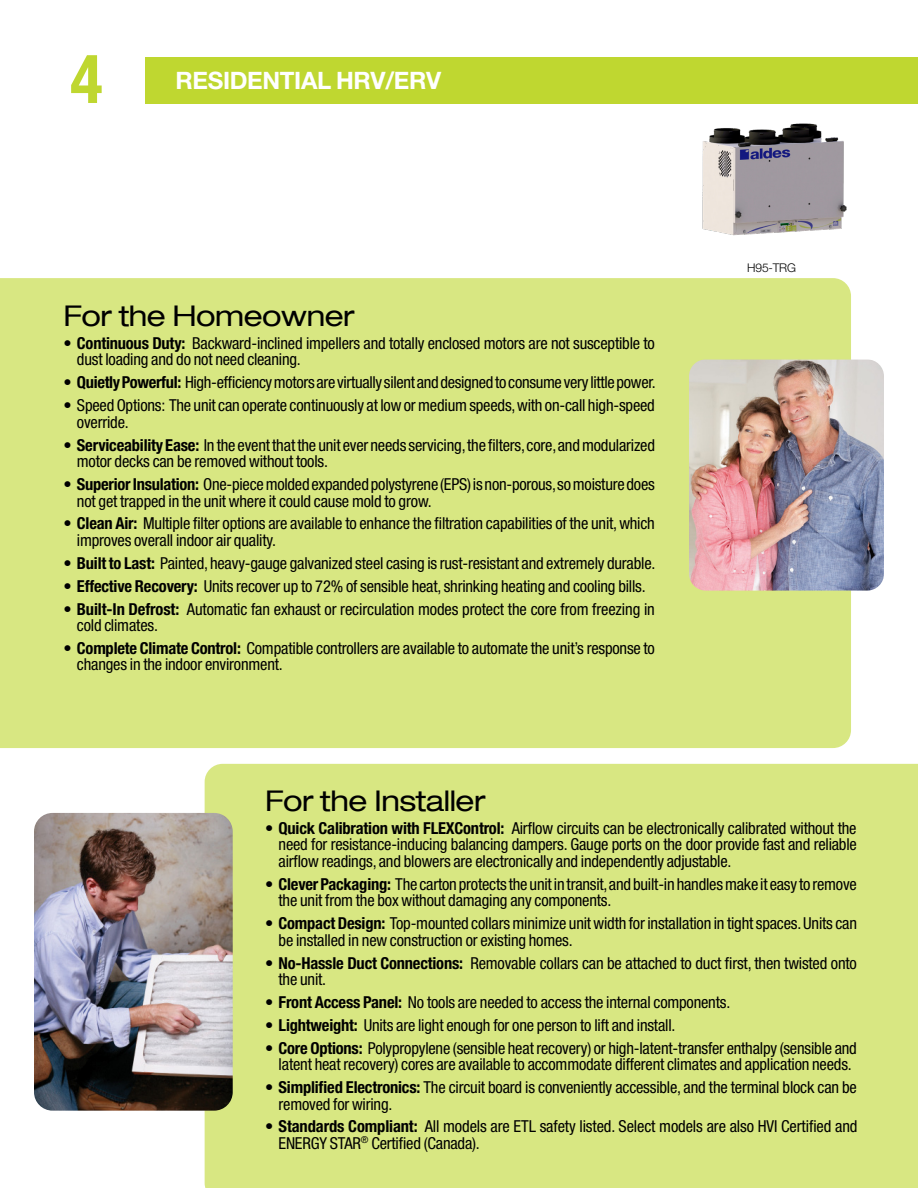
<style>
.page{position:relative;width:918px;height:1188px;background:#fff}
.page>*{position:absolute;margin:0;border:0;box-sizing:border-box;transform-origin:0 0}
.t1{font:700 condensed 67.5px "Helvetica Neue LT Std";color:#bfd730}
.t2{font:expanded 28.5px "Helvetica Neue LT Com";letter-spacing:-.015em;color:#000}
.t3{font:700 24px "Helvetica Neue LT Std";letter-spacing:-.015em;color:#fff}
.t4{font:condensed 16.5px/16.5px "Helvetica Neue LT Std";letter-spacing:-.01em;color:#000}
.t5{font:300 12px "Helvetica Neue LT Std";letter-spacing:-.015em;color:#000}
.s1{font-weight:700}
</style>
<div class="page">
<div style="left:145px;top:57px;width:773px;height:47px;background:#bfd730"></div>
<div style="left:205px;top:764px;width:713px;height:424px;background:#d8e782"></div>
<div style="left:0;top:278px;width:851px;height:470px;background:#d8e782"></div>
<img style="left:702px;top:123px;width:145px;height:113px">
<img style="left:689px;top:359px;width:195px;height:232px">
<img style="left:34px;top:813px;width:199px;height:298px">
<h1 class="t1" style="left:70px;top:38px;width:34px">4</h1>
<h3 class="t3" style="left:176px;top:66px;width:267px">RESIDENTIAL HRV/ERV</h3>
<h2 class="t2" style="left:63px;top:298px;width:293px">For the Homeowner</h2>
<p class="t4" style="left:77px;top:335px;width:579px;text-indent:-13px"><span class="s1">• Continuous Duty:</span> Backward-inclined impellers and totally enclosed motors are not susceptible to dust loading and do not need cleaning.</p>
<p class="t4" style="left:63px;top:374px;width:594px"><span class="s1">• Quietly Powerful:</span> High-efficiency motors are virtually silent and designed to consume very little power.</p>
<p class="t4" style="left:77px;top:397px;width:579px;text-indent:-13px">• Speed Options: The unit can operate continuously at low or medium speeds, with on-call high-speed override.</p>
<p class="t4" style="left:77px;top:436px;width:580px;text-indent:-13px"><span class="s1">• Serviceability Ease:</span> In the event that the unit ever needs servicing, the filters, core, and modularized motor decks can be removed without tools.</p>
<p class="t4" style="left:77px;top:476px;width:579px;text-indent:-13px"><span class="s1">• Superior Insulation:</span> One-piece molded expanded polystyrene (EPS) is non-porous, so moisture does not get trapped in the unit where it could cause mold to grow.</p>
<p class="t4" style="left:77px;top:515px;width:580px;text-indent:-13px"><span class="s1">• Clean Air:</span> Multiple filter options are available to enhance the filtration capabilities of the unit, which improves overall indoor air quality.</p>
<p class="t4" style="left:63px;top:555px;width:594px"><span class="s1">• Built to Last:</span> Painted, heavy-gauge galvanized steel casing is rust-resistant and extremely durable.</p>
<p class="t4" style="left:63px;top:577px;width:584px"><span class="s1">• Effective Recovery:</span> Units recover up to 72% of sensible heat, shrinking heating and cooling bills.</p>
<p class="t4" style="left:77px;top:600px;width:579px;text-indent:-13px"><span class="s1">• Built-In Defrost:</span> Automatic fan exhaust or recirculation modes protect the core from freezing in cold climates.</p>
<p class="t4" style="left:77px;top:640px;width:579px;text-indent:-13px"><span class="s1">• Complete Climate Control:</span> Compatible controllers are available to automate the unit’s response to changes in the indoor environment.</p>
<p class="t5" style="left:747px;top:261px;width:50px">H95-TRG</p>
<h2 class="t2" style="left:265px;top:783px;width:222px">For the Installer</h2>
<p class="t4" style="left:279px;top:820px;width:580px;text-align:justify;text-indent:-13px"><span class="s1">• Quick Calibration with FLEXControl:</span> Airflow circuits can be electronically calibrated without the need for resistance-inducing balancing dampers. Gauge ports on the door provide fast and reliable airflow readings, and blowers are electronically and independently adjustable.</p>
<p class="t4" style="left:279px;top:876px;width:580px;text-indent:-13px"><span class="s1">• Clever Packaging:</span> The carton protects the unit in transit, and built-in handles make it easy to remove the unit from the box without damaging any components.</p>
<p class="t4" style="left:279px;top:915px;width:580px;text-indent:-13px"><span class="s1">• Compact Design:</span> Top-mounted collars minimize unit width for installation in tight spaces. Units can be installed in new construction or existing homes.</p>
<p class="t4" style="left:279px;top:954px;width:580px;text-indent:-13px"><span class="s1">• No-Hassle Duct Connections:</span> Removable collars can be attached to duct first, then twisted onto the unit.</p>
<p class="t4" style="left:265px;top:994px;width:467px"><span class="s1">• Front Access Panel:</span> No tools are needed to access the internal components.</p>
<p class="t4" style="left:265px;top:1017px;width:412px"><span class="s1">• Lightweight:</span> Units are light enough for one person to lift and install.</p>
<p class="t4" style="left:265px;top:1039px;width:593px;text-align:center"><span class="s1">• Core Options:</span> Polypropylene (sensible heat recovery) or high-latent-transfer enthalpy (sensible and latent heat recovery) cores are available to accommodate different climates and application needs.</p>
<p class="t4" style="left:279px;top:1079px;width:580px;text-indent:-13px"><span class="s1">• Simplified Electronics:</span> The circuit board is conveniently accessible, and the terminal block can be removed for wiring.</p>
<p class="t4" style="left:279px;top:1118px;width:580px;text-indent:-13px"><span class="s1">• Standards Compliant:</span> All models are ETL safety listed. Select models are also HVI Certified and<br>ENERGY STAR<sup>®</sup> Certified (Canada).</p>
</div>
